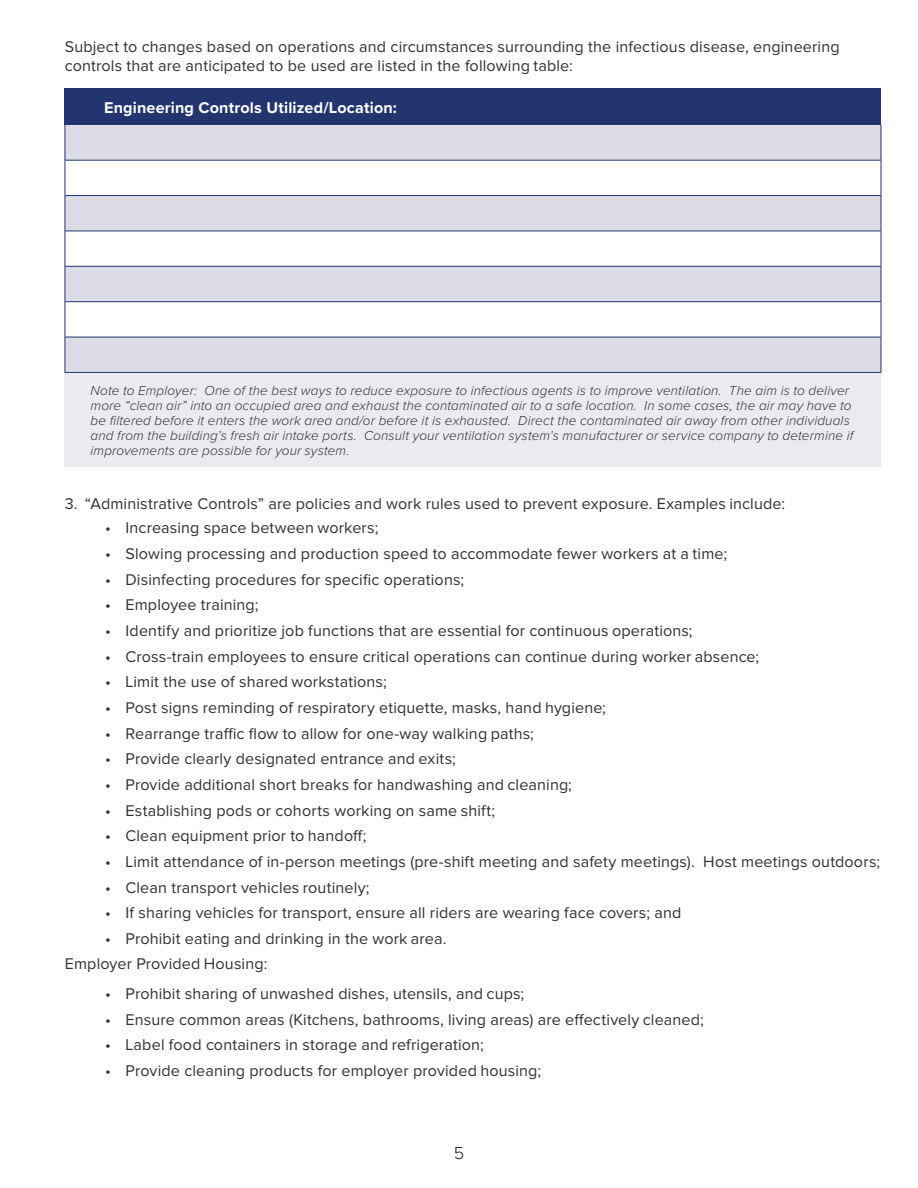
<style>
.page{position:relative;width:918px;height:1188px;background:#fff}
.page>*{position:absolute;margin:0;border:0;box-sizing:border-box;transform-origin:0 0}
.t1{font:300 18px "Proxima Nova";color:#231f20}
.Body_Copy{font:16.2px/18.9px "Proxima Nova";letter-spacing:.01em;color:#333132}
.Charts__Title{font:700 16.2px "Proxima Nova";letter-spacing:.01em;color:#fff}
.Chart_-_Footer{font:italic 300 13.5px/15px "Proxima Nova";letter-spacing:.01em;color:#333132}
</style>
<div class="page">
<div style="left:65px;top:88px;width:816px;height:37px;background:#23356f"></div>
<svg style="left:66px;top:125px;width:815px;height:247px;fill:#dddbe5"></svg>
<div style="left:65px;top:372px;width:816px;height:95px;background:#ebeaf0"></div>
<hr style="left:65px;top:125px;width:1px;height:35px;background:#23356f">
<hr style="left:881px;top:125px;width:1px;height:35px;background:#23356f">
<hr style="left:65px;top:160px;width:1px;height:35px;background:#23356f">
<hr style="left:881px;top:160px;width:1px;height:35px;background:#23356f">
<hr style="left:65px;top:196px;width:1px;height:35px;background:#23356f">
<hr style="left:881px;top:196px;width:1px;height:35px;background:#23356f">
<hr style="left:65px;top:231px;width:1px;height:35px;background:#23356f">
<hr style="left:881px;top:231px;width:1px;height:35px;background:#23356f">
<hr style="left:65px;top:266px;width:1px;height:35px;background:#23356f">
<hr style="left:881px;top:266px;width:1px;height:35px;background:#23356f">
<hr style="left:65px;top:302px;width:1px;height:35px;background:#23356f">
<hr style="left:881px;top:302px;width:1px;height:35px;background:#23356f">
<hr style="left:65px;top:160px;width:816px;height:1px;background:#23356f">
<hr style="left:65px;top:195px;width:816px;height:1px;background:#23356f">
<hr style="left:65px;top:231px;width:816px;height:1px;background:#23356f">
<hr style="left:65px;top:266px;width:816px;height:1px;background:#23356f">
<hr style="left:65px;top:301px;width:816px;height:1px;background:#23356f">
<hr style="left:65px;top:337px;width:816px;height:1px;background:#23356f">
<hr style="left:65px;top:337px;width:1px;height:35px;background:#23356f">
<hr style="left:881px;top:337px;width:1px;height:35px;background:#23356f">
<hr style="left:65px;top:372px;width:816px;height:1px;background:#23356f">
<p class="Body_Copy" style="left:65px;top:37px;width:776px">Subject to changes based on operations and circumstances surrounding the infectious disease, engineering controls that are anticipated to be used are listed in the following table:</p>
<p class="Charts__Title" style="left:104px;top:95px;width:294px">Engineering Controls Utilized/Location:</p>
<p class="Chart_-_Footer" style="left:91px;top:382px;width:764px">Note to Employer: One of the best ways to reduce exposure to infectious agents is to improve ventilation. The aim is to deliver more “clean air” into an occupied area and exhaust the contaminated air to a safe location. In some cases, the air may have to be filtered before it enters the work area and/or before it is exhausted. Direct the contaminated air away from other individuals and from the building’s fresh air intake ports. Consult your ventilation system’s manufacturer or service company to determine if improvements are possible for your system.</p>
<p class="Body_Copy" style="left:65px;top:495px;width:722px">3. “Administrative Controls” are policies and work rules used to prevent exposure. Examples include:</p>
<p class="Body_Copy" style="left:105px;top:519px;width:275px">• Increasing space between workers;</p>
<p class="Body_Copy" style="left:105px;top:545px;width:623px">• Slowing processing and production speed to accommodate fewer workers at a time;</p>
<p class="Body_Copy" style="left:105px;top:571px;width:361px">• Disinfecting procedures for specific operations;</p>
<p class="Body_Copy" style="left:105px;top:596px;width:155px">• Employee training;</p>
<p class="Body_Copy" style="left:105px;top:622px;width:589px">• Identify and prioritize job functions that are essential for continuous operations;</p>
<p class="Body_Copy" style="left:105px;top:648px;width:656px">• Cross-train employees to ensure critical operations can continue during worker absence;</p>
<p class="Body_Copy" style="left:105px;top:673px;width:283px">• Limit the use of shared workstations;</p>
<p class="Body_Copy" style="left:105px;top:699px;width:502px">• Post signs reminding of respiratory etiquette, masks, hand hygiene;</p>
<p class="Body_Copy" style="left:105px;top:724px;width:430px">• Rearrange traffic flow to allow for one-way walking paths;</p>
<p class="Body_Copy" style="left:105px;top:750px;width:352px">• Provide clearly designated entrance and exits;</p>
<p class="Body_Copy" style="left:105px;top:776px;width:468px">• Provide additional short breaks for handwashing and cleaning;</p>
<p class="Body_Copy" style="left:105px;top:801px;width:392px">• Establishing pods or cohorts working on same shift;</p>
<p class="Body_Copy" style="left:105px;top:827px;width:263px">• Clean equipment prior to handoff;</p>
<p class="Body_Copy" style="left:105px;top:853px;width:776px">• Limit attendance of in-person meetings (pre-shift meeting and safety meetings). Host meetings outdoors;</p>
<p class="Body_Copy" style="left:105px;top:878px;width:266px">• Clean transport vehicles routinely;</p>
<p class="Body_Copy" style="left:105px;top:904px;width:578px">• If sharing vehicles for transport, ensure all riders are wearing face covers; and</p>
<p class="Body_Copy" style="left:105px;top:930px;width:343px">• Prohibit eating and drinking in the work area.</p>
<p class="Body_Copy" style="left:65px;top:955px;width:204px">Employer Provided Housing:</p>
<p class="Body_Copy" style="left:105px;top:985px;width:421px">• Prohibit sharing of unwashed dishes, utensils, and cups;</p>
<p class="Body_Copy" style="left:105px;top:1011px;width:600px">• Ensure common areas (Kitchens, bathrooms, living areas) are effectively cleaned;</p>
<p class="Body_Copy" style="left:105px;top:1036px;width:380px">• Label food containers in storage and refrigeration;</p>
<p class="Body_Copy" style="left:105px;top:1062px;width:437px">• Provide cleaning products for employer provided housing;</p>
<p class="t1" style="left:454px;top:1139px;width:12px">5</p>
</div>
